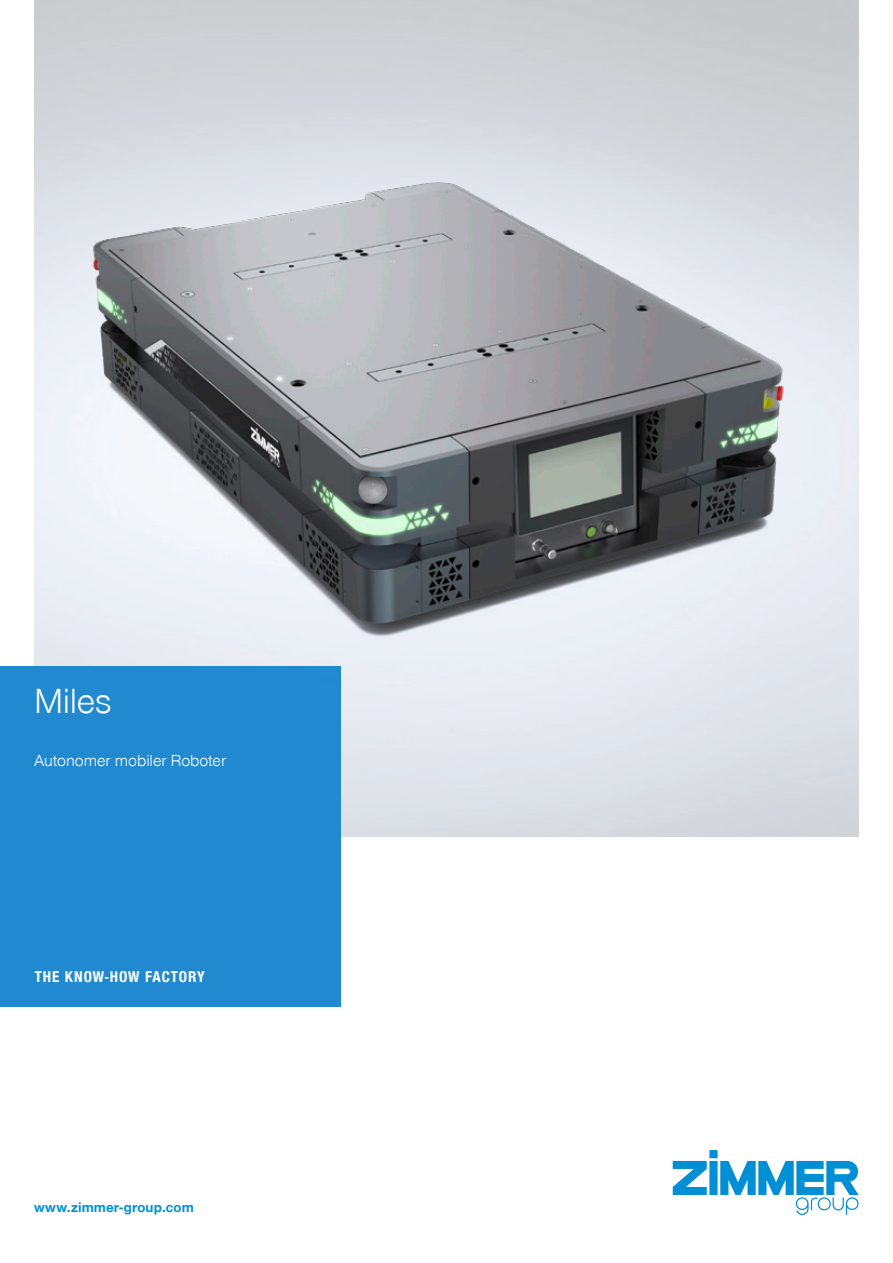
<style>
.page{position:relative;width:893px;height:1263px;background:#fff}
.page>*{position:absolute;margin:0;border:0;box-sizing:border-box;transform-origin:0 0}
.t1{font:300 36px "Zimmer Group Sans Global";letter-spacing:-.01em;color:#fff}
.t2{font:300 16.5px "Zimmer Group Sans Global";color:#fff}
.t3{font:700 16.05px "Zimmer Group Sans Global Cond";letter-spacing:.055em;color:#fff}
.t4{font:700 14.25px "Zimmer Group Sans Global";letter-spacing:.01em;color:#008fd5}
</style>
<div class="page">
<img style="left:34px;top:0;width:825px;height:837px">
<div style="left:0;top:667px;width:340px;height:340px;background:#2089cf"></div>
<svg style="left:673px;top:1150px;width:186px;height:65px"></svg>
<img style="left:34px;top:183px;width:825px;height:509px">
<img style="left:35px;top:183px;width:824px;height:454px">
<h1 class="t1" style="left:34px;top:679px;width:79px">Miles</h1>
<p class="t2" style="left:34px;top:750px;width:194px">Autonomer mobiler Roboter</p>
<p class="t3" style="left:35px;top:967px;width:172px">THE KNOW-HOW FACTORY</p>
<p class="t4" style="left:34px;top:1199px;width:161px">www.zimmer-group.com</p>
</div>
